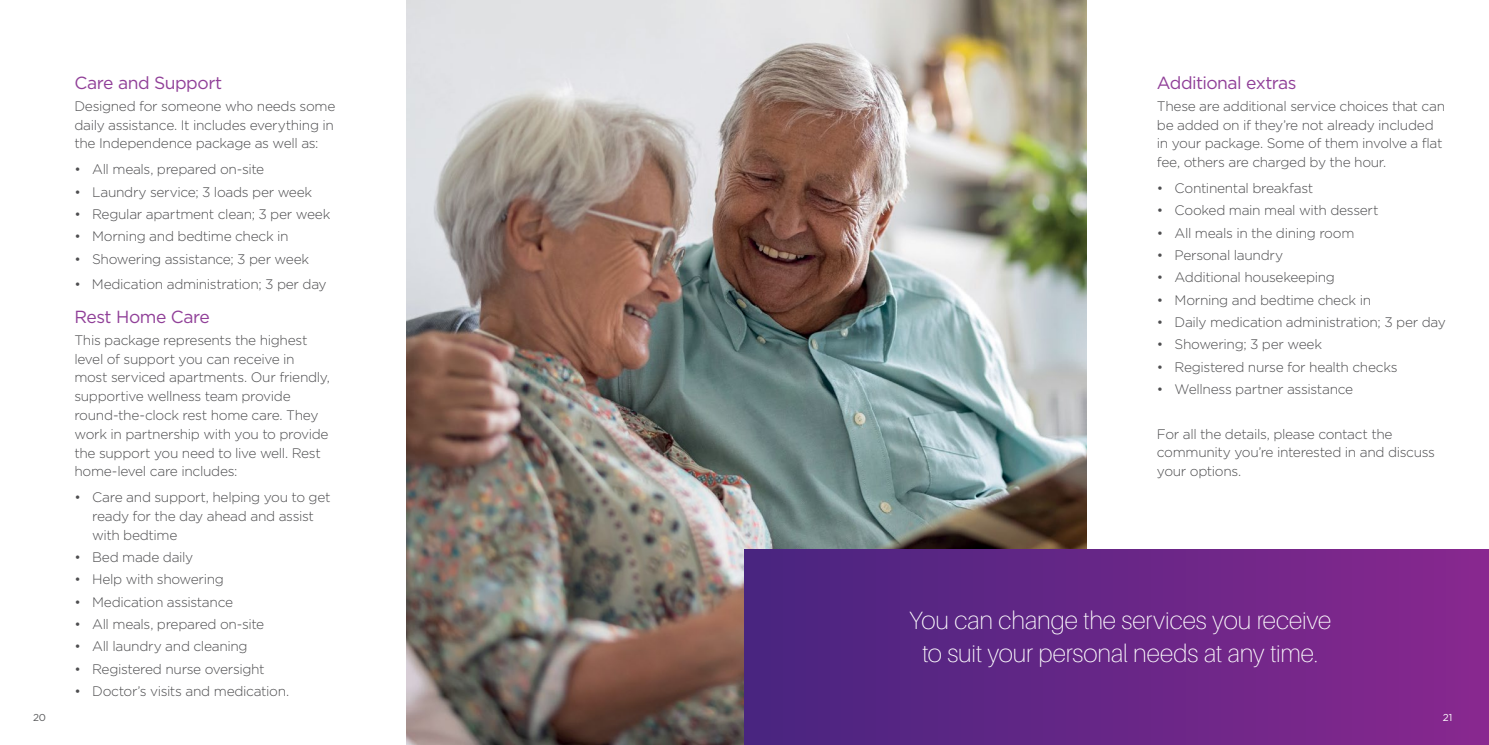
<style>
.page{position:relative;width:1489px;height:745px;background:#fff}
.page>*{position:absolute;margin:0;border:0;box-sizing:border-box;transform-origin:0 0}
.t1{font:100 25px/32.5px "Aileron";letter-spacing:-.005em;color:#fff;text-align:center}
.t2{font:17.5px "Gotham";letter-spacing:-.025em;color:#903f98}
.t3{font:300 13.75px/18.8px "Gotham";letter-spacing:-.025em;color:#4d4d4f}
.t4{font:10px "Gotham";color:#58595b}
.t5{font:10px "Gotham";color:#fff}
</style>
<div class="page">
<img style="left:406px;top:0;width:679px;height:744px">
<div style="left:744px;top:549px;width:744px;height:195px;background:linear-gradient(to right,#482580,#88288e)"></div>
<p class="t2" style="left:74px;top:71px;width:149px">Care and Support</p>
<p class="t3" style="left:74px;top:96px;width:262px;text-align:justify">Designed for someone who needs some daily assistance. It includes everything in the Independence package as well as:</p>
<p class="t3" style="left:74px;top:159px;width:191px">• All meals, prepared on-site</p>
<p class="t3" style="left:74px;top:182px;width:239px">• Laundry service; 3 loads per week</p>
<p class="t3" style="left:74px;top:204px;width:257px">• Regular apartment clean; 3 per week</p>
<p class="t3" style="left:74px;top:226px;width:216px">• Morning and bedtime check in</p>
<p class="t3" style="left:74px;top:249px;width:236px">• Showering assistance; 3 per week</p>
<p class="t3" style="left:74px;top:274px;width:254px">• Medication administration; 3 per day</p>
<p class="t2" style="left:74px;top:305px;width:137px">Rest Home Care</p>
<p class="t3" style="left:74px;top:330px;width:257px">This package represents the highest level of support you can receive in most serviced apartments. Our friendly, supportive wellness team provide round-the-clock rest home care. They work in partnership with you to provide the support you need to live well. Rest home-level care includes:</p>
<p class="t3" style="left:92px;top:487px;width:240px;text-indent:-18px">• Care and support, helping you to get ready for the day ahead and assist with bedtime</p>
<p class="t3" style="left:74px;top:547px;width:120px">• Bed made daily</p>
<p class="t3" style="left:74px;top:569px;width:151px">• Help with showering</p>
<p class="t3" style="left:74px;top:591px;width:160px">• Medication assistance</p>
<p class="t3" style="left:74px;top:614px;width:191px">• All meals, prepared on-site</p>
<p class="t3" style="left:74px;top:636px;width:175px">• All laundry and cleaning</p>
<p class="t3" style="left:74px;top:658px;width:192px">• Registered nurse oversight</p>
<p class="t3" style="left:74px;top:681px;width:216px">• Doctor’s visits and medication.</p>
<p class="t2" style="left:1156px;top:71px;width:141px">Additional extras</p>
<p class="t3" style="left:1156px;top:96px;width:290px">These are additional service choices that can be added on if they’re not already included in your package. Some of them involve a flat fee, others are charged by the hour.</p>
<p class="t3" style="left:1156px;top:178px;width:158px">• Continental breakfast</p>
<p class="t3" style="left:1156px;top:200px;width:223px">• Cooked main meal with dessert</p>
<p class="t3" style="left:1156px;top:223px;width:199px">• All meals in the dining room</p>
<p class="t3" style="left:1156px;top:245px;width:128px">• Personal laundry</p>
<p class="t3" style="left:1156px;top:267px;width:180px">• Additional housekeeping</p>
<p class="t3" style="left:1156px;top:290px;width:216px">• Morning and bedtime check in</p>
<p class="t3" style="left:1156px;top:312px;width:290px">• Daily medication administration; 3 per day</p>
<p class="t3" style="left:1156px;top:334px;width:167px">• Showering; 3 per week</p>
<p class="t3" style="left:1156px;top:357px;width:242px">• Registered nurse for health checks</p>
<p class="t3" style="left:1156px;top:379px;width:198px">• Wellness partner assistance</p>
<p class="t3" style="left:1156px;top:423px;width:280px">For all the details, please contact the community you’re interested in and discuss your options.</p>
<h1 class="t1" style="left:909px;top:604px;width:424px">You can change the services you receive to suit your personal needs at any time.</h1>
<p class="t4" style="left:33px;top:710px;width:15px">20</p>
<p class="t5" style="left:1442px;top:710px;width:11px">21</p>
</div>
